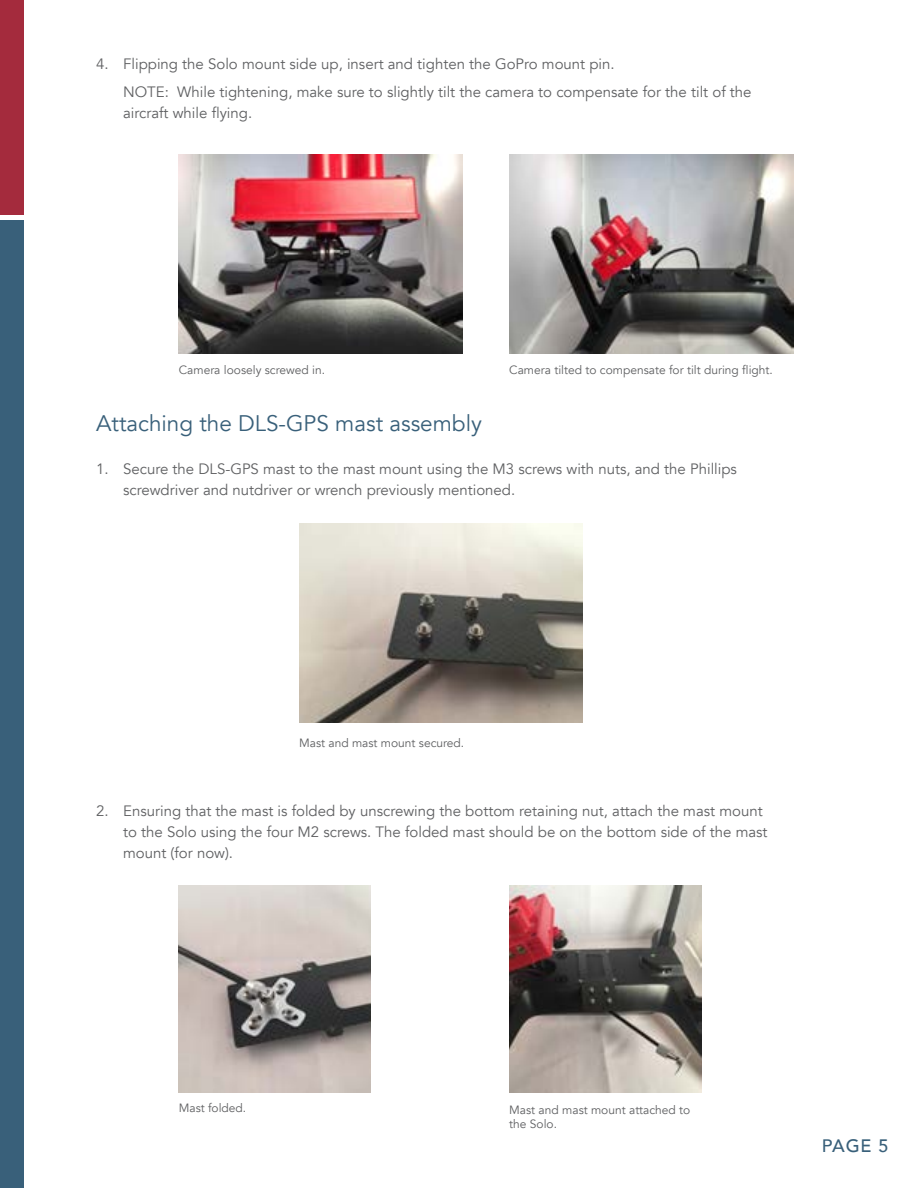
<style>
.page{position:relative;width:918px;height:1188px;background:#fff}
.page>*{position:absolute;margin:0;border:0;box-sizing:border-box;transform-origin:0 0}
.t1{font:22.5px "Avenir";color:#39607a}
.t2{font:500 18px "Avenir";color:#39607a}
.t3{font:15px/21px "Avenir";color:#5f6062}
.t4{font:12px/14.4px "Avenir";color:#5f6062}
</style>
<div class="page">
<div style="left:0;top:0;width:24px;height:215px;background:#a42b3d"></div>
<div style="left:0;top:220px;width:24px;height:968px;background:#39607a"></div>
<img style="left:509px;top:885px;width:192px;height:208px">
<img style="left:179px;top:885px;width:192px;height:208px">
<img style="left:179px;top:154px;width:283px;height:199px">
<img style="left:509px;top:154px;width:284px;height:199px">
<img style="left:299px;top:523px;width:284px;height:199px">
<p class="t3" style="left:123px;top:50px;width:630px;line-height:27.8px;text-indent:-27px">4. Flipping the Solo mount side up, insert and tighten the GoPro mount pin.<br>NOTE: While tightening, make sure to slightly tilt the camera to compensate for the tilt of the</p>
<p class="t3" style="left:123px;top:102px;width:131px">aircraft while flying.</p>
<p class="t4" style="left:179px;top:363px;width:148px">Camera loosely screwed in.</p>
<p class="t4" style="left:509px;top:363px;width:265px">Camera tilted to compensate for tilt during flight.</p>
<h1 class="t1" style="left:96px;top:410px;width:387px">Attaching the DLS-GPS mast assembly</h1>
<p class="t3" style="left:123px;top:459px;width:615px;text-indent:-27px">1. Secure the DLS-GPS mast to the mast mount using the M3 screws with nuts, and the Phillips screwdriver and nutdriver or wrench previously mentioned.</p>
<p class="t4" style="left:299px;top:736px;width:167px">Mast and mast mount secured.</p>
<p class="t3" style="left:123px;top:801px;width:646px;text-indent:-27px">2. Ensuring that the mast is folded by unscrewing the bottom retaining nut, attach the mast mount to the Solo using the four M2 screws. The folded mast should be on the bottom side of the mast mount (for now).</p>
<p class="t4" style="left:179px;top:1101px;width:69px">Mast folded.</p>
<p class="t4" style="left:509px;top:1103px;width:183px">Mast and mast mount attached to the Solo.</p>
<p class="t2" style="left:822px;top:1130px;width:68px">PAGE 5</p>
</div>
